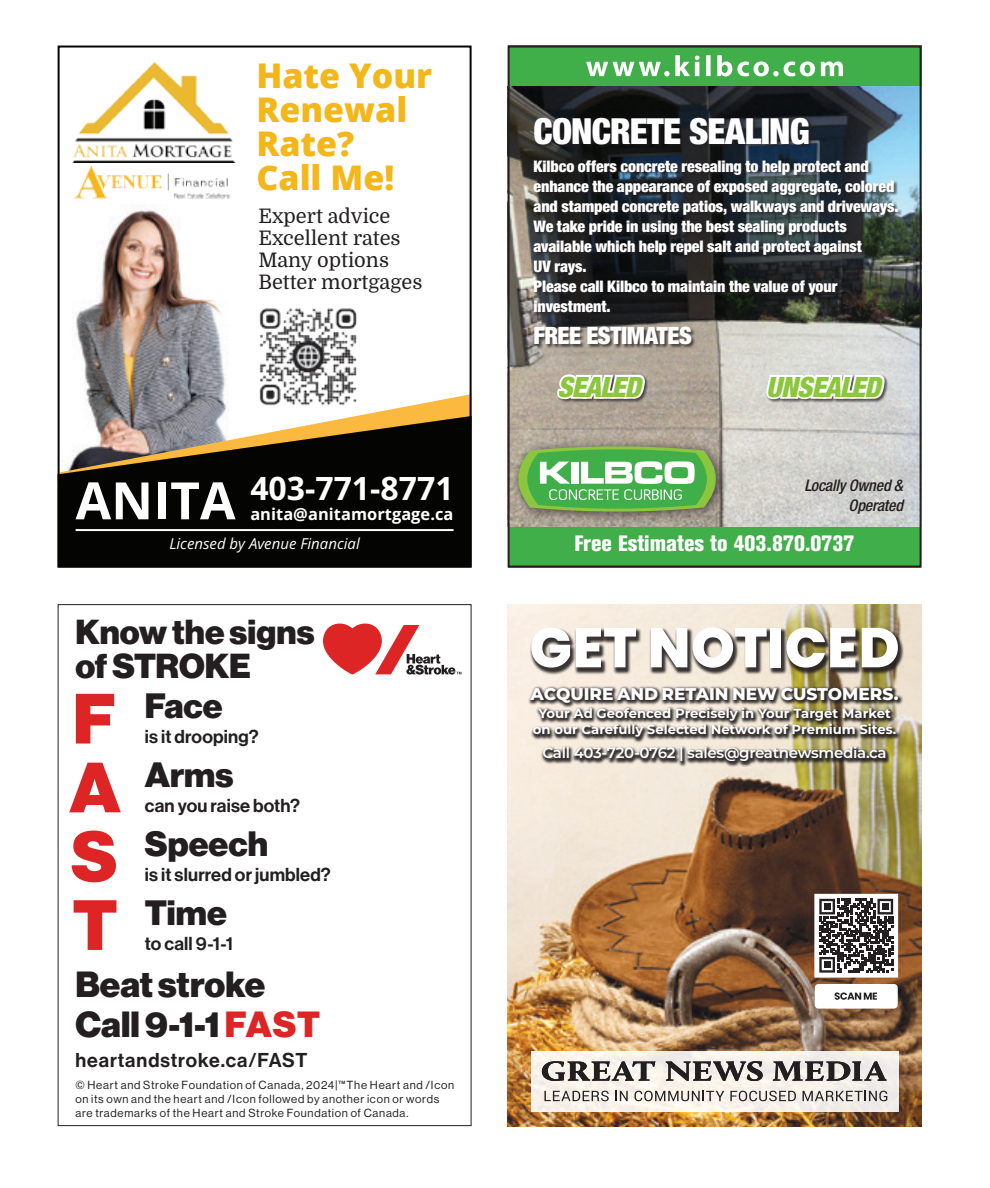
<style>
.page{position:relative;width:990px;height:1188px;background:#fff}
.page>*{position:absolute;margin:0;border:0;box-sizing:border-box;transform-origin:0 0}
.t1{font:800 56px "Poppins";color:#fff}
.t2{font:700 51.6px "Open Sans";color:#fff}
.t3{font:900 condensed 36px "Helvetica Neue LT Std";letter-spacing:-.025em;color:#fff}
.t4{font:35.6px/40.4px "N Haas Grotesk DS Pro 95 Blk";letter-spacing:.005em;color:#231f20}
.t5{font:34.4px "N Haas Grotesk DS Pro 95 Blk";color:#231f20}
.t6{font:800 34px/34px "Open Sans";color:#f4b71a}
.t7{font:34px/34px "N Haas Grotesk DS Pro 95 Blk";letter-spacing:.005em;color:#231f20}
.t8{font:700 32px "Open Sans";color:#fff}
.t9{font:italic 900 condensed 28px "Helvetica Neue LT Std";letter-spacing:-.025em;color:#8bc63e}
.t10{font:900 condensed 24px "Helvetica Neue LT Std";letter-spacing:-.02em;color:#fff}
.t11{font:22px "Akzidenz Grotesk BQ X Bd Cnd Alt";color:#fff}
.t12{font:20px/22px "Domine";color:#231f20}
.t13{font:19.6px "N Haas Grotesk DS Pro 65 Md";letter-spacing:.045em;color:#231f20}
.t14{font:18.4px "N Haas Grotesk DS Pro 65 Md";letter-spacing:.01em;color:#231f20}
.t15{font:800 17px "Montserrat";color:#fff}
.t16{font:700 16.4px "Open Sans";letter-spacing:.005em;color:#fff}
.t17{font:900 condensed 16px/20px "Helvetica Neue LT Std";letter-spacing:-.005em;color:#fff}
.t18{font:italic 500 condensed 16px/20px "Helvetica Neue LT Std";letter-spacing:-.01em;color:#231f20;text-align:right}
.t19{font:600 15px "Montserrat";letter-spacing:-.02em;color:#fff}
.t20{font:italic 15px "Open Sans";color:#fff}
.t21{font:700 13.2px/16px "Montserrat";color:#fff;text-align:center}
.t22{font:11.6px/13.8px "N Haas Grotesk DS Pro 55 Rg";letter-spacing:.06em;color:#231f20}
.s1{color:#de2526}
</style>
<div class="page">
<div style="left:508px;top:46px;width:414px;height:40px;background:#40ae49"></div>
<div style="left:509px;top:527px;width:412px;height:41px;background:#40ae49"></div>
<img style="left:511px;top:86px;width:408px;height:441px">
<svg style="left:586px;top:55px;width:257px;height:21px"></svg>
<div style="left:508px;top:46px;width:414px;height:522px;border:2px solid #231f20"></div>
<div style="left:509px;top:437px;width:218px;height:88px;background:#231f20;opacity:.75"></div>
<svg style="left:514px;top:445px;width:206px;height:68px"></svg>
<div style="left:533px;top:117px;width:369px;height:231px;background:#231f20;opacity:.75"></div>
<div style="left:557px;top:375px;width:92px;height:28px;background:#231f20;opacity:.75"></div>
<svg style="left:556px;top:359px;width:92px;height:43px"></svg>
<svg style="left:765px;top:266px;width:123px;height:260px"></svg>
<img style="left:508px;top:604px;width:414px;height:522px">
<div style="left:815px;top:894px;width:83px;height:83px;background:#fff"></div>
<svg style="left:819px;top:899px;width:74px;height:74px"></svg>
<div style="left:824px;top:903px;width:7px;height:7px;background:#231f20"></div>
<div style="left:882px;top:903px;width:7px;height:7px;background:#231f20"></div>
<div style="left:824px;top:961px;width:7px;height:7px;background:#231f20"></div>
<div style="left:815px;top:984px;width:83px;height:25px;background:#fff;border-radius:4px"></div>
<svg style="left:835px;top:992px;width:42px;height:8px"></svg>
<svg style="left:531px;top:1051px;width:367px;height:61px;fill:#f8f1e9"></svg>
<svg style="left:544px;top:1091px;width:65px;height:10px"></svg>
<svg style="left:616px;top:1091px;width:12px;height:10px"></svg>
<svg style="left:634px;top:1091px;width:90px;height:10px"></svg>
<svg style="left:730px;top:1091px;width:66px;height:10px"></svg>
<svg style="left:803px;top:1091px;width:84px;height:10px"></svg>
<svg style="left:542px;top:1061px;width:113px;height:20px"></svg>
<svg style="left:666px;top:1061px;width:97px;height:20px"></svg>
<svg style="left:773px;top:1061px;width:114px;height:20px"></svg>
<div style="left:528px;top:686px;width:375px;height:81px;background:#231f20;opacity:.9"></div>
<div style="left:529px;top:627px;width:375px;height:48px;background:#231f20;opacity:.9"></div>
<img style="left:76px;top:206px;width:150px;height:188px">
<svg style="left:85px;top:394px;width:384px;height:22px"></svg>
<svg style="left:61px;top:416px;width:408px;height:149px;fill:#040503"></svg>
<hr style="left:76px;top:529px;width:378px;height:2px;background:#fff">
<div style="left:58px;top:46px;width:414px;height:522px;border:2px solid #040503"></div>
<img style="left:254px;top:308px;width:108px;height:102px">
<img style="left:72px;top:62px;width:163px;height:100px">
<img style="left:74px;top:166px;width:157px;height:33px">
<svg style="left:323px;top:623px;width:138px;height:52px"></svg>
<svg style="left:76px;top:694px;width:38px;height:50px"></svg>
<svg style="left:69px;top:763px;width:52px;height:49px"></svg>
<svg style="left:72px;top:831px;width:44px;height:51px"></svg>
<svg style="left:74px;top:900px;width:42px;height:50px"></svg>
<p class="t6" style="left:256px;top:56px;width:177px">Hate Your<br>Renewal<br>Rate?<br>Call Me!</p>
<p class="t12" style="left:258px;top:205px;width:166px">Expert advice<br>Excellent rates<br>Many options<br>Better mortgages</p>
<p class="t2" style="left:76px;top:465px;width:161px">ANITA</p>
<p class="t8" style="left:250px;top:467px;width:205px">403-771-8771</p>
<p class="t16" style="left:250px;top:503px;width:205px">anita@anitamortgage.ca</p>
<p class="t20" style="left:169px;top:533px;width:192px">Licensed by Avenue Financial</p>
<p class="t7" style="left:75px;top:615px;width:241px">Know the signs of STROKE</p>
<p class="t5" style="left:145px;top:686px;width:79px">Face</p>
<p class="t14" style="left:145px;top:726px;width:115px">is it drooping?</p>
<p class="t5" style="left:145px;top:755px;width:90px">Arms</p>
<p class="t14" style="left:145px;top:795px;width:157px">can you raise both?</p>
<p class="t5" style="left:145px;top:824px;width:125px">Speech</p>
<p class="t14" style="left:145px;top:864px;width:187px">is it slurred or jumbled?</p>
<p class="t5" style="left:145px;top:893px;width:83px">Time</p>
<p class="t14" style="left:145px;top:933px;width:90px">to call 9-1-1</p>
<p class="t4" style="left:75px;top:965px;width:246px">Beat stroke<br>Call 9-1-1<span class="s1">FAST</span></p>
<p class="t13" style="left:75px;top:1049px;width:234px">heartandstroke.ca/FAST</p>
<p class="t22" style="left:75px;top:1078px;width:380px">© Heart and Stroke Foundation of Canada, 2024|™The Heart and /Icon on its own and the heart and /Icon followed by another icon or words are trademarks of the Heart and Stroke Foundation of Canada.</p>
<p class="t3" style="left:534px;top:109px;width:278px">CONCRETE SEALING</p>
<p class="t17" style="left:534px;top:156px;width:367px">Kilbco offers concrete resealing to help protect and enhance the appearance of exposed aggregate, colored and stamped concrete patios, walkways and driveways.<br>We take pride in using the best sealing products available which help repel salt and protect against<br>UV rays.<br>Please call Kilbco to maintain the value of your investment.</p>
<p class="t10" style="left:534px;top:321px;width:160px">FREE ESTIMATES</p>
<p class="t9" style="left:558px;top:370px;width:85px">SEALED</p>
<p class="t9" style="left:766px;top:370px;width:116px">UNSEALED</p>
<p class="t18" style="left:804px;top:476px;width:100px">Locally Owned &amp;<br>Operated</p>
<p class="t11" style="left:575px;top:531px;width:282px">Free Estimates to 403.870.0737</p>
<p class="t1" style="left:529px;top:615px;width:372px">GET NOTICED</p>
<p class="t15" style="left:531px;top:681px;width:370px">ACQUIRE AND RETAIN NEW CUSTOMERS.</p>
<p class="t21" style="left:533px;top:705px;width:365px">Your Ad Geofenced Precisely in Your Target Market on our Carefully Selected Network of Premium Sites.</p>
<p class="t19" style="left:542px;top:742px;width:346px">Call 403-720-0762 | sales@greatnewsmedia.ca</p>
</div>
